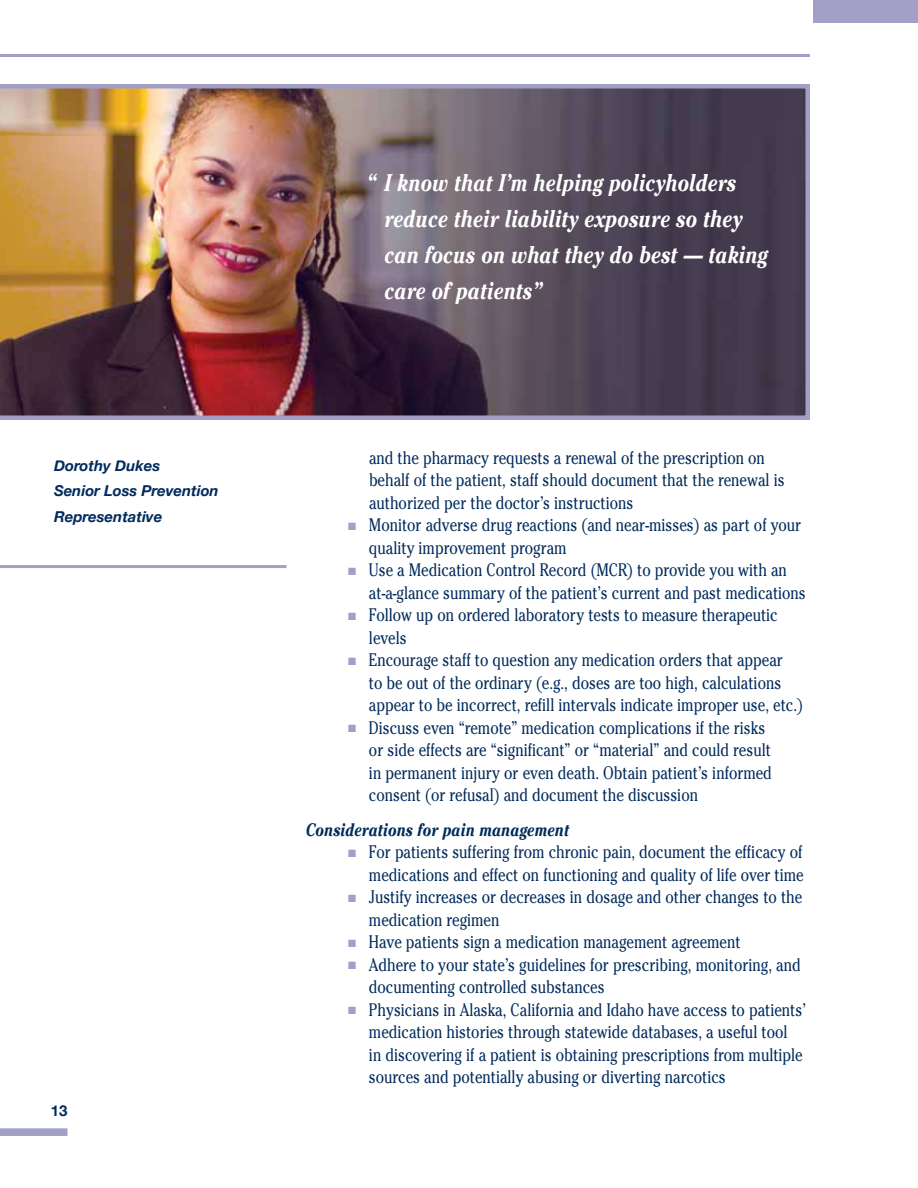
<style>
.page{position:relative;width:918px;height:1188px;background:#fff}
.page>*{position:absolute;margin:0;border:0;box-sizing:border-box;transform-origin:0 0}
.t1{font:italic 700 24px/36px "Cheltenham";color:#fff;scale:.8 1}
.t2{font:18px/22.5px "Cheltenham";color:#002b5c;scale:.8 1}
.t3{font:italic 700 18px "Cheltenham";color:#002b5c;scale:.8 1}
.t4{font:italic 700 15px/25.5px "Helvetica Neue";color:#002b5c}
.t5{font:700 15px "Helvetica Neue";color:#002b5c}
.s1{color:#a3a0c8}
</style>
<div class="page">
<div style="left:0;top:1128px;width:68px;height:8px;background:#a3a0c8"></div>
<hr style="left:0;top:54px;width:810px;height:3px;background:#a3a0c8">
<hr style="left:0;top:565px;width:286px;height:3px;background:#a3a0c8">
<img style="left:0;top:84px;width:810px;height:336px">
<div style="left:813px;top:0;width:105px;height:22px;background:#a3a0c8"></div>
<p class="t4" style="left:54px;top:452px;width:166px">Dorothy Dukes<br>Senior Loss Prevention<br>Representative</p>
<p class="t5" style="left:51px;top:1102px;width:18px">13</p>
<h1 class="t1" style="left:384px;top:165px;width:481px;text-indent:-18px">“ I know that I’m helping policyholders reduce their liability exposure so they can focus on what they do best — taking care of patients”</h1>
<p class="t2" style="left:369px;top:446px;width:521px">and the pharmacy requests a renewal of the prescription on behalf of the patient, staff should document that the renewal is authorized per the doctor’s instructions</p>
<p class="t2" style="left:369px;top:514px;width:542px;text-indent:-21px"><span class="s1">■</span> Monitor adverse drug reactions (and near-misses) as part of your quality improvement program</p>
<p class="t2" style="left:369px;top:559px;width:548px;text-indent:-21px"><span class="s1">■</span> Use a Medication Control Record (MCR) to provide you with an at-a-glance summary of the patient’s current and past medications</p>
<p class="t2" style="left:369px;top:604px;width:513px;text-indent:-21px"><span class="s1">■</span> Follow up on ordered laboratory tests to measure therapeutic levels</p>
<p class="t2" style="left:369px;top:649px;width:544px;text-indent:-21px"><span class="s1">■</span> Encourage staff to question any medication orders that appear<br>to be out of the ordinary (e.g., doses are too high, calculations appear to be incorrect, refill intervals indicate improper use, etc.)</p>
<p class="t2" style="left:369px;top:716px;width:505px;text-indent:-21px"><span class="s1">■</span> Discuss even “remote” medication complications if the risks or side effects are “significant” or “material” and could result in permanent injury or even death. Obtain patient’s informed consent (or refusal) and document the discussion</p>
<p class="t3" style="left:306px;top:819px;width:331px">Considerations for pain management</p>
<p class="t2" style="left:348px;top:841px;width:571px;text-align:right"><span class="s1">■</span> For patients suffering from chronic pain, document the efficacy of medications and effect on functioning and quality of life over time</p>
<p class="t2" style="left:369px;top:886px;width:543px;text-indent:-21px"><span class="s1">■</span> Justify increases or decreases in dosage and other changes to the medication regimen</p>
<p class="t2" style="left:348px;top:931px;width:492px"><span class="s1">■</span> Have patients sign a medication management agreement</p>
<p class="t2" style="left:369px;top:953px;width:541px;text-indent:-21px"><span class="s1">■</span> Adhere to your state’s guidelines for prescribing, monitoring, and documenting controlled substances</p>
<p class="t2" style="left:369px;top:998px;width:548px;text-indent:-21px"><span class="s1">■</span> Physicians in Alaska, California and Idaho have access to patients’ medication histories through statewide databases, a useful tool<br>in discovering if a patient is obtaining prescriptions from multiple sources and potentially abusing or diverting narcotics</p>
</div>
